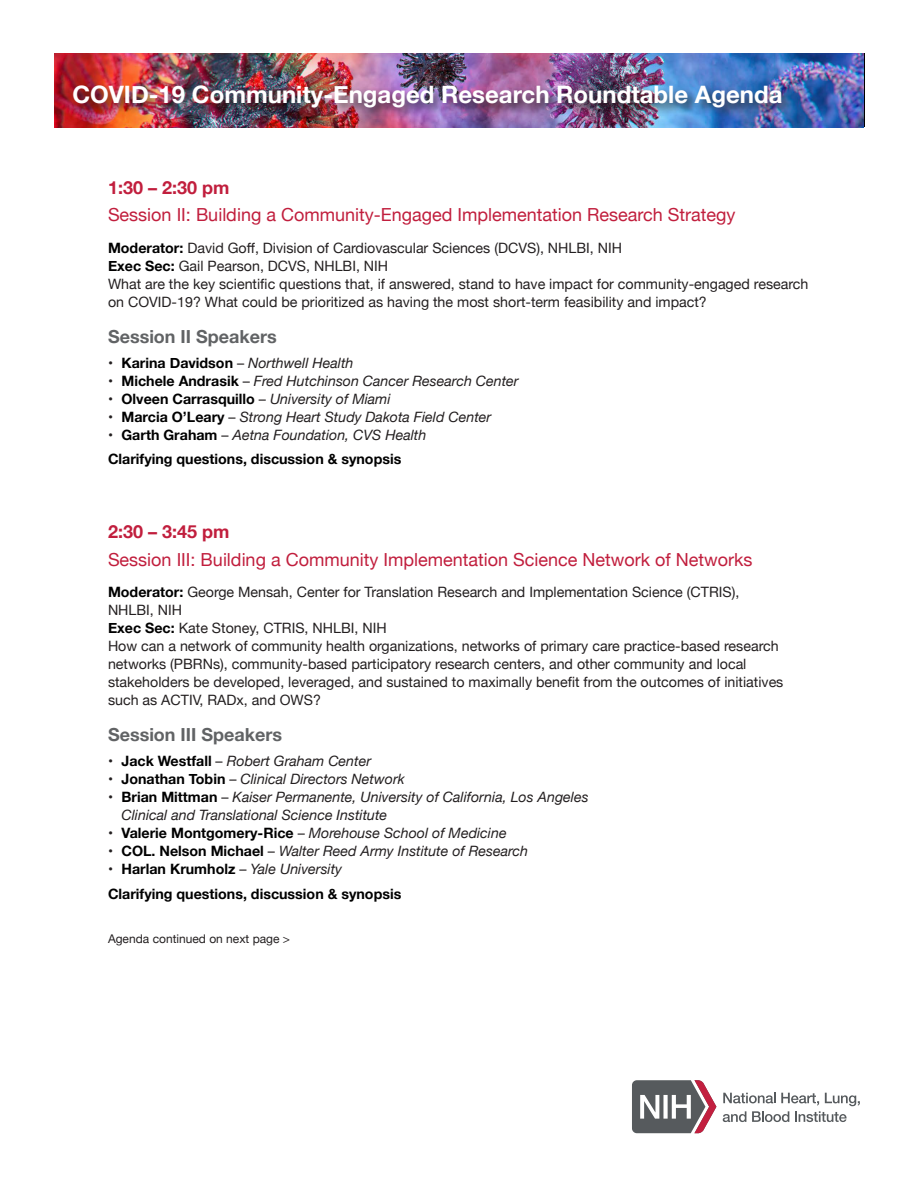
<style>
.page{position:relative;width:918px;height:1188px;background:#fff}
.page>*{position:absolute;margin:0;border:0;box-sizing:border-box;transform-origin:0 0}
.category{font:700 24px "Helvetica Neue";color:#fff}
.category-2{font:18px "Helvetica Neue";color:#c11e3d}
.sub_category{font:700 18px "Helvetica Neue";color:#616365}
.category_bold{font:700 18px "Helvetica Neue";color:#c11e3d}
.text{font:14.25px/18px "Helvetica Neue";color:#231f20}
.t1{font:italic 14.25px/18px "Helvetica Neue";color:#231f20}
.text-2{font:700 14.25px "Helvetica Neue";color:#000}
.text-3{font:12px "Helvetica Neue";color:#231f20}
.s1{font-weight:700;color:#000}
.s2{font-style:normal}
.s3{font-weight:700;font-style:normal;color:#000}
.s4{font-weight:400;color:#231f20}
.s5{font-weight:400;font-style:italic;color:#231f20}
</style>
<div class="page">
<img style="left:55px;top:54px;width:809px;height:73px">
<svg style="left:632px;top:1080px;width:84px;height:53px"></svg>
<svg style="left:723px;top:1093px;width:137px;height:29px"></svg>
<div style="left:70px;top:83px;width:724px;height:37px;background:#231f20;opacity:.75"></div>
<p class="category" style="left:72px;top:76px;width:712px">COVID-19 Community-Engaged Research Roundtable Agenda</p>
<p class="category_bold" style="left:108px;top:173px;width:123px">1:30 – 2:30 pm</p>
<p class="category-2" style="left:108px;top:202px;width:629px">Session II: Building a Community-Engaged Implementation Research Strategy</p>
<p class="text" style="left:108px;top:240px;width:516px"><span class="s1">Moderator:</span> David Goff, Division of Cardiovascular Sciences (DCVS), NHLBI, NIH</p>
<p class="text" style="left:108px;top:258px;width:282px"><span class="s1">Exec Sec:</span> Gail Pearson, DCVS, NHLBI, NIH</p>
<p class="text" style="left:108px;top:276px;width:702px">What are the key scientific questions that, if answered, stand to have impact for community-engaged research on COVID-19? What could be prioritized as having the most short-term feasibility and impact?</p>
<p class="sub_category" style="left:108px;top:322px;width:170px">Session II Speakers</p>
<p class="t1" style="left:108px;top:354px;width:247px"><span class="s2">•</span> <span class="s3">Karina Davidson</span> <span class="s2">–</span> Northwell Health</p>
<p class="t1" style="left:108px;top:372px;width:412px"><span class="s2">•</span> <span class="s3">Michele Andrasik</span> <span class="s2">–</span> Fred Hutchinson Cancer Research Center</p>
<p class="text-2" style="left:108px;top:387px;width:284px"><span class="s4">•</span> Olveen Carrasquillo <span class="s4">–</span> <span class="s5">University of Miami</span></p>
<p class="t1" style="left:108px;top:408px;width:385px"><span class="s2">•</span> <span class="s3">Marcia O’Leary</span> <span class="s2">–</span> Strong Heart Study Dakota Field Center</p>
<p class="t1" style="left:108px;top:426px;width:320px"><span class="s2">•</span> <span class="s3">Garth Graham</span> <span class="s2">–</span> Aetna Foundation, CVS Health</p>
<p class="text-2" style="left:108px;top:448px;width:295px">Clarifying questions, discussion &amp; synopsis</p>
<p class="category_bold" style="left:108px;top:517px;width:123px">2:30 – 3:45 pm</p>
<p class="category-2" style="left:108px;top:546px;width:646px">Session III: Building a Community Implementation Science Network of Networks</p>
<p class="text" style="left:108px;top:584px;width:633px"><span class="s1">Moderator:</span> George Mensah, Center for Translation Research and Implementation Science (CTRIS),<br>NHLBI, NIH</p>
<p class="text" style="left:108px;top:620px;width:280px"><span class="s1">Exec Sec:</span> Kate Stoney, CTRIS, NHLBI, NIH</p>
<p class="text" style="left:108px;top:638px;width:677px">How can a network of community health organizations, networks of primary care practice-based research networks (PBRNs), community-based participatory research centers, and other community and local stakeholders be developed, leveraged, and sustained to maximally benefit from the outcomes of initiatives such as ACTIV, RADx, and OWS?</p>
<p class="sub_category" style="left:108px;top:721px;width:176px">Session III Speakers</p>
<p class="t1" style="left:108px;top:753px;width:265px"><span class="s2">•</span> <span class="s3">Jack Westfall</span> <span class="s2">–</span> Robert Graham Center</p>
<p class="t1" style="left:108px;top:771px;width:298px"><span class="s2">•</span> <span class="s3">Jonathan Tobin</span> <span class="s2">–</span> Clinical Directors Network</p>
<p class="t1" style="left:122px;top:789px;width:469px;text-indent:-14px"><span class="s2">•</span> <span class="s3">Brian Mittman</span> <span class="s2">–</span> Kaiser Permanente, University of California, Los Angeles<br>Clinical and Translational Science Institute</p>
<p class="t1" style="left:108px;top:825px;width:400px"><span class="s2">•</span> <span class="s3">Valerie Montgomery-Rice</span> <span class="s2">–</span> Morehouse School of Medicine</p>
<p class="t1" style="left:108px;top:843px;width:422px"><span class="s2">•</span> <span class="s3">COL. Nelson Michael</span> <span class="s2">–</span> Walter Reed Army Institute of Research</p>
<p class="text-2" style="left:108px;top:858px;width:236px"><span class="s4">•</span> Harlan Krumholz <span class="s4">–</span> <span class="s5">Yale University</span></p>
<p class="text-2" style="left:108px;top:882px;width:295px">Clarifying questions, discussion &amp; synopsis</p>
<p class="text-3" style="left:108px;top:930px;width:184px">Agenda continued on next page &gt;</p>
</div>
